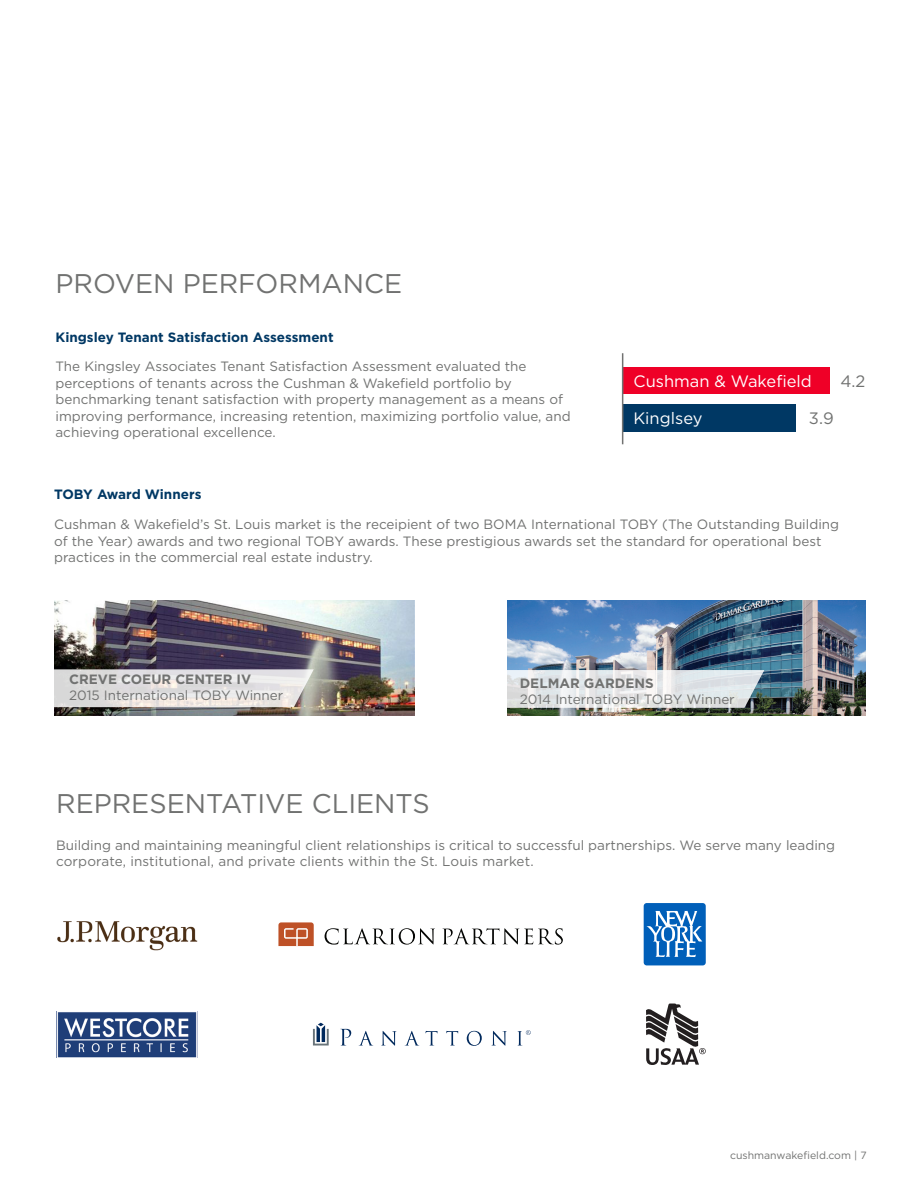
<style>
.page{position:relative;width:918px;height:1188px;background:#fff}
.page>*{position:absolute;margin:0;border:0;box-sizing:border-box;transform-origin:0 0}
.t1{font:27px "Gotham";color:#717271}
.t2{font:16.5px "Gotham";color:#fff}
.t3{font:16.5px "Gotham";color:#717271}
.t4{font:13.5px/16.5px "Gotham";color:#717271}
.t5{font:700 13.5px "Gotham";color:#003864}
.t6{font:700 13.5px "Gotham";color:#717271}
.t7{font:10.5px "Gotham";color:#717271}
</style>
<div class="page">
<img style="left:54px;top:601px;width:361px;height:114px">
<img style="left:508px;top:601px;width:358px;height:114px">
<svg style="left:54px;top:669px;width:260px;height:38px;background:#e0dedd"></svg>
<svg style="left:507px;top:670px;width:257px;height:38px"></svg>
<div style="left:623px;top:367px;width:207px;height:27px;background:#ef0027"></div>
<div style="left:623px;top:404px;width:172px;height:27px;background:#003864"></div>
<hr style="left:622px;top:353px;width:1px;height:91px;background:#717271">
<img style="left:57px;top:921px;width:141px;height:30px">
<img style="left:56px;top:1011px;width:142px;height:46px">
<svg style="left:646px;top:1004px;width:60px;height:61px"></svg>
<div style="left:644px;top:903px;width:62px;height:62px;background:#005fb9;border-radius:3px"></div>
<svg style="left:646px;top:911px;width:56px;height:46px"></svg>
<svg style="left:340px;top:1029px;width:11px;height:17px"></svg>
<svg style="left:359px;top:1031px;width:14px;height:15px"></svg>
<svg style="left:381px;top:1031px;width:15px;height:15px"></svg>
<svg style="left:405px;top:1031px;width:14px;height:15px"></svg>
<svg style="left:425px;top:1031px;width:13px;height:15px"></svg>
<svg style="left:446px;top:1031px;width:12px;height:15px"></svg>
<svg style="left:467px;top:1031px;width:15px;height:15px"></svg>
<svg style="left:491px;top:1031px;width:16px;height:15px"></svg>
<svg style="left:313px;top:1023px;width:16px;height:23px"></svg>
<svg style="left:518px;top:1030px;width:13px;height:16px"></svg>
<svg style="left:278px;top:922px;width:36px;height:24px"></svg>
<svg style="left:325px;top:928px;width:110px;height:17px"></svg>
<svg style="left:442px;top:928px;width:121px;height:17px"></svg>
<p class="t1" style="left:56px;top:266px;width:348px">PROVEN PERFORMANCE</p>
<p class="t5" style="left:56px;top:328px;width:280px">Kingsley Tenant Satisfaction Assessment</p>
<p class="t4" style="left:56px;top:358px;width:517px">The Kingsley Associates Tenant Satisfaction Assessment evaluated the perceptions of tenants across the Cushman &amp; Wakefield portfolio by benchmarking tenant satisfaction with property management as a means of improving performance, increasing retention, maximizing portfolio value, and achieving operational excellence.</p>
<p class="t5" style="left:54px;top:485px;width:149px">TOBY Award Winners</p>
<p class="t2" style="left:633px;top:370px;width:180px">Cushman &amp; Wakefield</p>
<p class="t3" style="left:841px;top:370px;width:26px">4.2</p>
<p class="t3" style="left:809px;top:408px;width:26px">3.9</p>
<p class="t2" style="left:633px;top:408px;width:70px">Kinglsey</p>
<p class="t4" style="left:54px;top:516px;width:787px">Cushman &amp; Wakefield’s St. Louis market is the receipient of two BOMA International TOBY (The Outstanding Building of the Year) awards and two regional TOBY awards. These prestigious awards set the standard for operational best practices in the commercial real estate industry.</p>
<p class="t6" style="left:69px;top:671px;width:184px">CREVE COEUR CENTER IV</p>
<p class="t4" style="left:69px;top:687px;width:216px">2015 International TOBY Winner</p>
<p class="t6" style="left:520px;top:674px;width:136px">DELMAR GARDENS</p>
<p class="t4" style="left:520px;top:691px;width:217px">2014 International TOBY Winner</p>
<p class="t1" style="left:56px;top:786px;width:375px">REPRESENTATIVE CLIENTS</p>
<p class="t4" style="left:56px;top:836px;width:781px">Building and maintaining meaningful client relationships is critical to successful partnerships. We serve many leading corporate, institutional, and private clients within the St. Louis market.</p>
<p class="t7" style="left:730px;top:1148px;width:138px">cushmanwakefield.com | 7</p>
</div>
